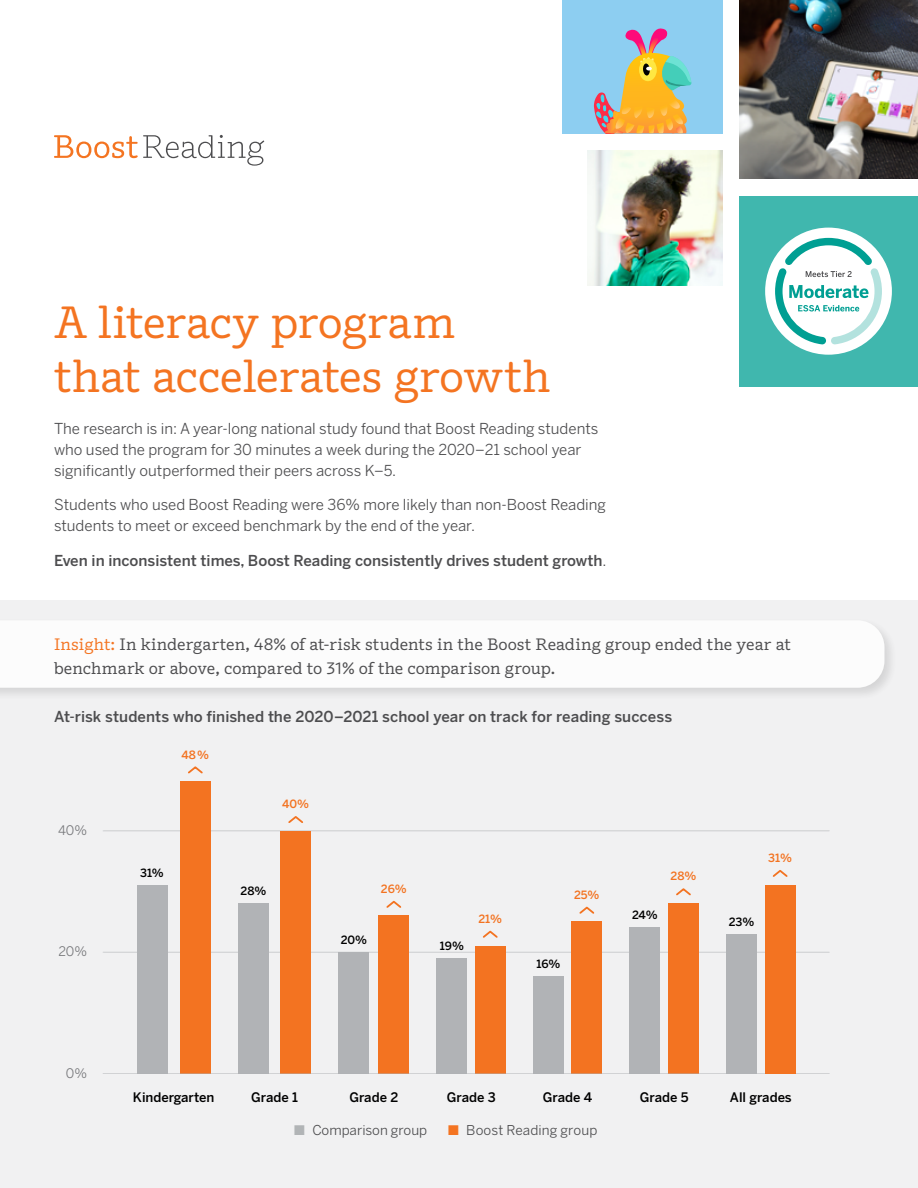
<style>
.page{position:relative;width:918px;height:1188px;background:#fff}
.page>*{position:absolute;margin:0;border:0;box-sizing:border-box;transform-origin:0 0}
.t1{font:45px/54px "Amplify";letter-spacing:-.01em;color:#f47421}
.t2{font:16.5px/24px "Amplify";color:#4d4d4f}
.t3{font:15px/21px "Benton Sans";color:#4d4d4f}
.t4{font:500 15px "Benton Sans";color:#4d4d4f}
.t5{font:13.5px "Benton Sans";color:#4d4d4f}
.t6{font:500 13.05px "Benton Sans";color:#000}
.t7{font:13.05px "Benton Sans";color:#77787b}
.t8{font:500 11.4px "Benton Sans";color:#f37321}
.t9{font:500 11.4px "Benton Sans";letter-spacing:-.005em;color:#000}
.s1{font-weight:400}
.s2{color:#f47421}
</style>
<div class="page">
<div style="left:0;top:601px;width:918px;height:587px;background:#f1f1f2"></div>
<img style="left:587px;top:150px;width:136px;height:136px">
<div style="left:563px;top:0;width:160px;height:133px;background:#8dcef1"></div>
<svg style="left:594px;top:29px;width:97px;height:105px"></svg>
<div style="left:739px;top:196px;width:179px;height:191px;background:#40b7ae"></div>
<svg style="left:54px;top:135px;width:210px;height:31px"></svg>
<div style="left:0;top:616px;width:898px;height:85px;background:#000;opacity:.15"></div>
<div style="left:0;top:620px;width:885px;height:68px;background:#fcfcfc"></div>
<div style="left:765px;top:228px;width:127px;height:127px;background:#fff;border-radius:50%"></div>
<svg style="left:775px;top:238px;width:107px;height:106px"></svg>
<img style="left:739px;top:0;width:179px;height:179px">
<hr style="left:103px;top:952px;width:726px;height:1px;background:#b1b3b6">
<hr style="left:103px;top:831px;width:726px;height:1px;background:#b1b3b6">
<div style="left:668px;top:903px;width:31px;height:170px;background:#f37321"></div>
<div style="left:630px;top:927px;width:30px;height:146px;background:#b1b3b6"></div>
<div style="left:572px;top:921px;width:30px;height:152px;background:#f37321"></div>
<div style="left:533px;top:976px;width:31px;height:97px;background:#b1b3b6"></div>
<div style="left:475px;top:946px;width:31px;height:127px;background:#f37321"></div>
<div style="left:437px;top:958px;width:30px;height:115px;background:#b1b3b6"></div>
<div style="left:379px;top:915px;width:30px;height:158px;background:#f37321"></div>
<div style="left:339px;top:952px;width:30px;height:121px;background:#b1b3b6"></div>
<div style="left:280px;top:831px;width:31px;height:242px;background:#f37321"></div>
<div style="left:238px;top:903px;width:31px;height:170px;background:#b1b3b6"></div>
<div style="left:180px;top:781px;width:31px;height:292px;background:#f37321"></div>
<div style="left:137px;top:885px;width:30px;height:188px;background:#b1b3b6"></div>
<hr style="left:103px;top:1073px;width:726px;height:1px;background:#b1b3b6">
<svg style="left:188px;top:766px;width:15px;height:8px"></svg>
<svg style="left:288px;top:816px;width:15px;height:7px"></svg>
<svg style="left:386px;top:900px;width:16px;height:8px"></svg>
<svg style="left:483px;top:930px;width:15px;height:8px"></svg>
<svg style="left:676px;top:888px;width:15px;height:8px"></svg>
<div style="left:765px;top:885px;width:30px;height:188px;background:#f37321"></div>
<div style="left:726px;top:934px;width:31px;height:139px;background:#b1b3b6"></div>
<svg style="left:772px;top:870px;width:16px;height:7px"></svg>
<svg style="left:579px;top:906px;width:16px;height:8px"></svg>
<h1 class="t1" style="left:54px;top:296px;width:498px">A literacy program that accelerates growth</h1>
<p class="t3" style="left:54px;top:418px;width:546px">The research is in: A year-long national study found that Boost Reading students who used the program for 30 minutes a week during the 2020–21 school year significantly outperformed their peers across K–5.</p>
<p class="t3" style="left:54px;top:494px;width:554px">Students who used Boost Reading were 36% more likely than non-Boost Reading students to meet or exceed benchmark by the end of the year.</p>
<p class="t4" style="left:54px;top:551px;width:554px">Even in inconsistent times, Boost Reading consistently drives student growth<span class="s1">.</span></p>
<p class="t2" style="left:54px;top:632px;width:738px"><span class="s2">Insight:</span> In kindergarten, 48% of at-risk students in the Boost Reading group ended the year at benchmark or above, compared to 31% of the comparison group.</p>
<p class="t4" style="left:54px;top:708px;width:620px">At-risk students who finished the 2020–2021 school year on track for reading success</p>
<p class="t7" style="left:58px;top:823px;width:31px">40%</p>
<p class="t7" style="left:58px;top:944px;width:30px">20%</p>
<p class="t7" style="left:66px;top:1066px;width:23px">0%</p>
<p class="t8" style="left:182px;top:747px;width:29px">48 %</p>
<p class="t8" style="left:282px;top:797px;width:28px">40%</p>
<p class="t9" style="left:140px;top:865px;width:25px">31%</p>
<p class="t8" style="left:671px;top:869px;width:27px">28%</p>
<p class="t9" style="left:241px;top:884px;width:27px">28%</p>
<p class="t8" style="left:381px;top:882px;width:27px">26%</p>
<p class="t9" style="left:341px;top:933px;width:28px">20%</p>
<p class="t9" style="left:440px;top:939px;width:26px">19%</p>
<p class="t8" style="left:478px;top:912px;width:25px">21%</p>
<p class="t8" style="left:574px;top:888px;width:27px">25%</p>
<p class="t9" style="left:536px;top:957px;width:26px">16%</p>
<p class="t9" style="left:632px;top:908px;width:27px">24%</p>
<p class="t8" style="left:768px;top:851px;width:25px">31%</p>
<p class="t9" style="left:729px;top:915px;width:27px">23%</p>
<p class="t6" style="left:133px;top:1089px;width:83px">Kindergarten</p>
<p class="t6" style="left:251px;top:1089px;width:48px">Grade 1</p>
<p class="t6" style="left:349px;top:1089px;width:50px">Grade 2</p>
<p class="t6" style="left:447px;top:1089px;width:50px">Grade 3</p>
<p class="t6" style="left:543px;top:1089px;width:51px">Grade 4</p>
<p class="t6" style="left:640px;top:1089px;width:50px">Grade 5</p>
<p class="t6" style="left:730px;top:1089px;width:63px">All grades</p>
<p class="t5" style="left:312px;top:1122px;width:116px">Comparison group</p>
<p class="t5" style="left:466px;top:1122px;width:133px">Boost Reading group</p>
</div>
